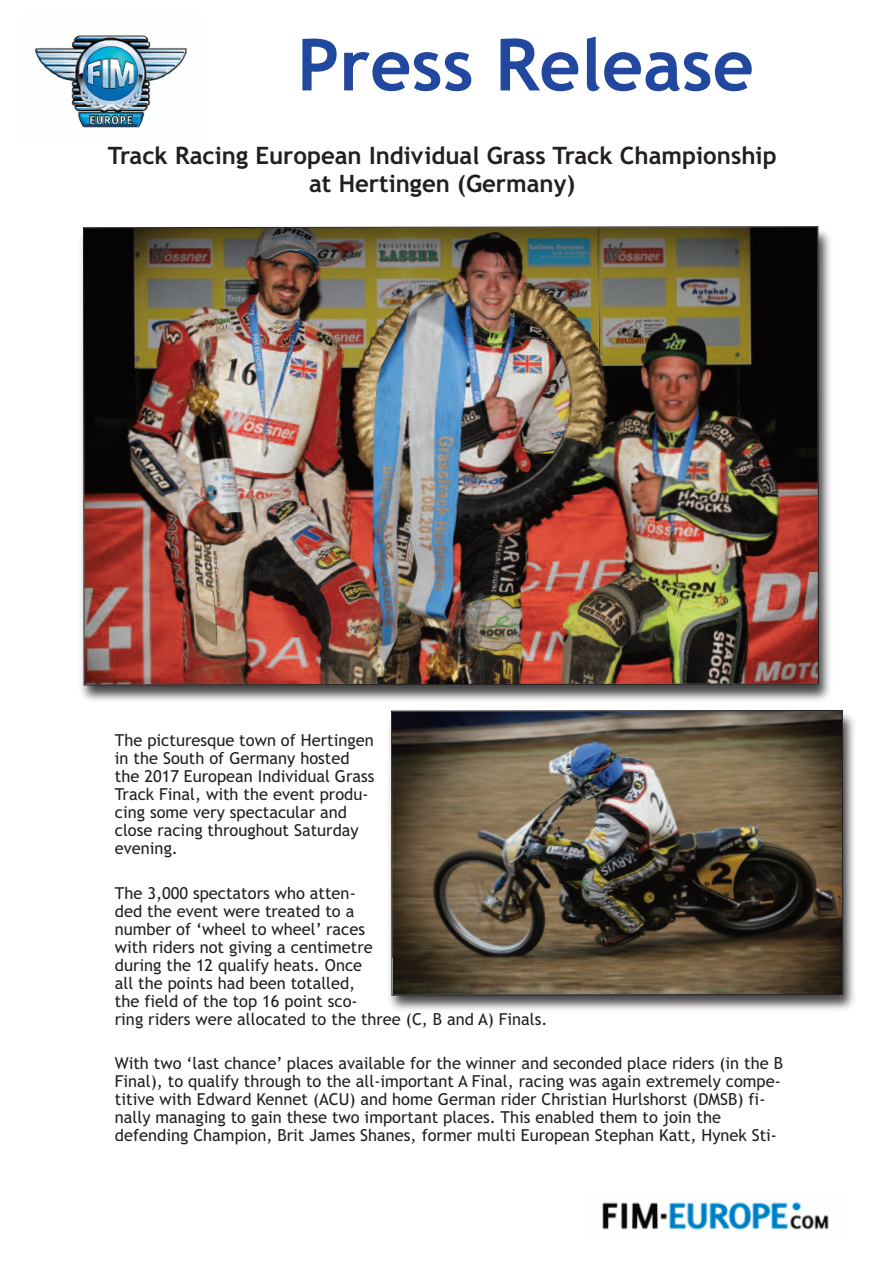
<style>
.page{position:relative;width:893px;height:1263px;background:#fff}
.page>*{position:absolute;margin:0;border:0;box-sizing:border-box;transform-origin:0 0}
.t1{font:700 72px "Trebuchet MS";color:#22479e}
.t2{font:700 24px/28.8px "Trebuchet MS";color:#231f20;text-align:center}
.t3{font:16.5px/18px "Trebuchet MS";color:#231f20}
</style>
<div class="page">
<img style="left:34px;top:35px;width:154px;height:93px">
<img style="left:602px;top:1201px;width:227px;height:29px">
<img style="left:81px;top:230px;width:749px;height:471px">
<img style="left:83px;top:226px;width:736px;height:460px">
<img style="left:389px;top:714px;width:465px;height:296px">
<img style="left:391px;top:710px;width:452px;height:286px">
<h1 class="t1" style="left:297px;top:24px;width:458px">Press Release</h1>
<h2 class="t2" style="left:108px;top:141px;width:670px">Track Racing European Individual Grass Track Championship at Hertingen (Germany)</h2>
<p class="t3" style="left:115px;top:731px;width:261px">The picturesque town of Hertingen in the South of Germany hosted the 2017 European Individual Grass<br>Track Final, with the event produ&shy;cing some very spectacular and close racing throughout Saturday evening.</p>
<p class="t3" style="left:115px;top:884px;width:434px">The 3,000 spectators who atten-<br>ded the event were treated to a<br>number of ‘wheel to wheel’ races<br>with riders not giving a centimetre<br>during the 12 qualify heats. Once<br>all the points had been totalled,<br>the field of the top 16 point sco-<br>ring riders were allocated to the three (C, B and A) Finals.</p>
<p class="t3" style="left:115px;top:1054px;width:670px">With two ‘last chance’ places available for the winner and seconded place riders (in the B Final), to qualify through to the all-important A Final, racing was again extremely compe&shy;titive with Edward Kennet (ACU) and home German rider Christian Hurlshorst (DMSB) fi&shy;nally managing to gain these two important places. This enabled them to join the defending Champion, Brit James Shanes, former multi European Stephan Katt, Hynek Sti-</p>
</div>
